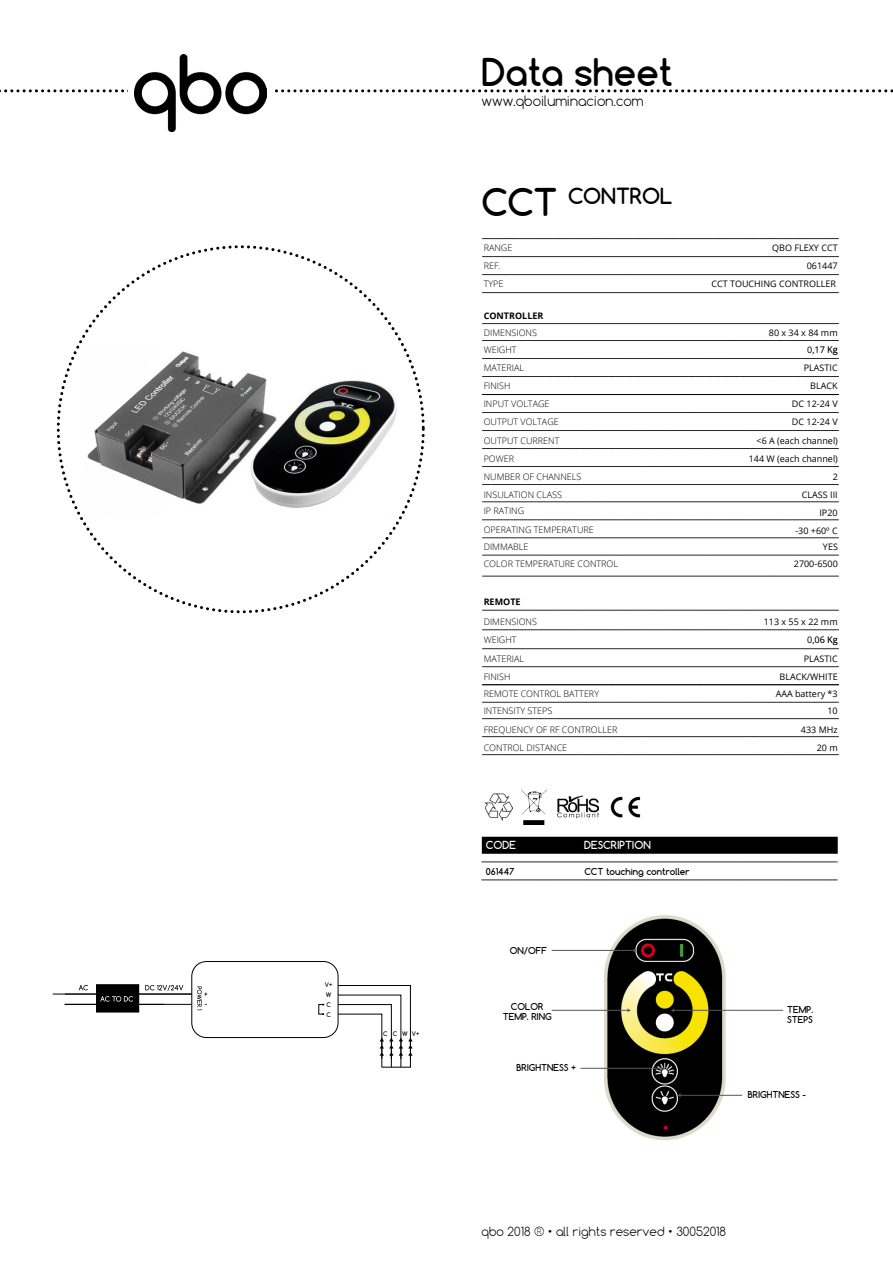
<style>
.page{position:relative;width:893px;height:1263px;background:#fff}
.page>*{position:absolute;margin:0;border:0;box-sizing:border-box;transform-origin:0 0}
.t1{font:700 36px "Comfortaa";color:#000}
.t2{font:700 21px "Comfortaa";color:#000}
.t3{font:300 13.5px "Comfortaa";color:#000}
.t4{font:300 12px "Comfortaa";color:#000}
.t5{font:700 10.5px "Comfortaa";color:#fff}
.t6{font:300 9px/17.9px "Open Sans";color:#000}
.t7{font:9px/17.9px "Open Sans";color:#000;text-align:right}
.t8{font:700 9px/10.8px "Comfortaa";color:#000;text-align:center}
.t9{font:700 9px "Open Sans";color:#000}
.t10{font:700 6px/9.6px "Comfortaa";color:#000}
.s1{font-size:36px}
</style>
<div class="page">
<svg style="left:0;top:89px;width:893px;height:3px"></svg>
<div style="left:129px;top:19px;width:143px;height:143px;background:#fff"></div>
<img style="left:134px;top:54px;width:132px;height:77px">
<svg style="left:482px;top:238px;width:357px;height:1px"></svg>
<svg style="left:482px;top:256px;width:357px;height:1px"></svg>
<svg style="left:482px;top:274px;width:357px;height:1px"></svg>
<svg style="left:482px;top:292px;width:357px;height:1px"></svg>
<svg style="left:482px;top:376px;width:357px;height:1px"></svg>
<svg style="left:482px;top:412px;width:357px;height:1px"></svg>
<svg style="left:482px;top:394px;width:357px;height:1px"></svg>
<svg style="left:482px;top:430px;width:357px;height:1px"></svg>
<svg style="left:482px;top:448px;width:357px;height:1px"></svg>
<svg style="left:482px;top:466px;width:357px;height:1px"></svg>
<svg style="left:482px;top:555px;width:357px;height:1px"></svg>
<svg style="left:482px;top:484px;width:357px;height:1px"></svg>
<svg style="left:482px;top:538px;width:357px;height:1px"></svg>
<svg style="left:482px;top:502px;width:357px;height:1px"></svg>
<svg style="left:482px;top:520px;width:357px;height:1px"></svg>
<svg style="left:482px;top:576px;width:357px;height:1px"></svg>
<svg style="left:482px;top:702px;width:357px;height:1px"></svg>
<img style="left:610px;top:796px;width:30px;height:22px">
<img style="left:557px;top:795px;width:41px;height:23px">
<img style="left:484px;top:793px;width:28px;height:27px">
<img style="left:522px;top:790px;width:24px;height:34px">
<svg style="left:482px;top:340px;width:357px;height:19px"></svg>
<svg style="left:482px;top:666px;width:357px;height:1px"></svg>
<svg style="left:482px;top:684px;width:357px;height:1px"></svg>
<svg style="left:482px;top:630px;width:357px;height:19px"></svg>
<svg style="left:482px;top:718px;width:357px;height:1px"></svg>
<svg style="left:482px;top:736px;width:357px;height:1px"></svg>
<svg style="left:482px;top:323px;width:357px;height:1px"></svg>
<svg style="left:482px;top:610px;width:357px;height:1px"></svg>
<svg style="left:482px;top:754px;width:357px;height:1px"></svg>
<div style="left:482px;top:837px;width:356px;height:17px;background:#000"></div>
<svg style="left:482px;top:862px;width:356px;height:1px"></svg>
<svg style="left:482px;top:880px;width:356px;height:1px"></svg>
<img style="left:87px;top:351px;width:310px;height:157px">
<div style="left:192px;top:961px;width:146px;height:77px;border:1px solid #000;border-radius:15px"></div>
<svg style="left:79px;top:985px;width:9px;height:5px"></svg>
<svg style="left:145px;top:985px;width:38px;height:6px"></svg>
<svg style="left:197px;top:986px;width:10px;height:24px"></svg>
<hr style="left:65px;top:994px;width:127px;height:1px;background:#000">
<hr style="left:65px;top:1004px;width:127px;height:1px;background:#000">
<div style="left:97px;top:985px;width:41px;height:27px;background:#000"></div>
<div style="left:96px;top:984px;width:43px;height:28px;border:2px solid #000"></div>
<svg style="left:100px;top:996px;width:33px;height:5px"></svg>
<svg style="left:337px;top:985px;width:76px;height:83px"></svg>
<img style="left:589px;top:915px;width:157px;height:226px">
<hr style="left:552px;top:950px;width:82px;height:1px;background:#575756">
<svg style="left:633px;top:948px;width:4px;height:4px"></svg>
<hr style="left:552px;top:1010px;width:76px;height:1px;background:#575756">
<svg style="left:627px;top:1008px;width:4px;height:4px"></svg>
<hr style="left:580px;top:1068px;width:81px;height:1px;background:#575756">
<svg style="left:661px;top:1066px;width:3px;height:4px"></svg>
<hr style="left:674px;top:1010px;width:109px;height:1px;background:#575756">
<svg style="left:671px;top:1008px;width:3px;height:4px"></svg>
<hr style="left:680px;top:1095px;width:62px;height:1px;background:#575756">
<svg style="left:677px;top:1093px;width:4px;height:4px"></svg>
<p class="t10" style="left:325px;top:980px;width:9px">V+</p>
<p class="t10" style="left:326px;top:990px;width:7px">W</p>
<p class="t10" style="left:326px;top:1000px;width:6px">C<br>C</p>
<p class="t10" style="left:402px;top:1029px;width:7px">W</p>
<p class="t10" style="left:412px;top:1029px;width:9px">V+</p>
<p class="t10" style="left:383px;top:1029px;width:15px">C C</p>
<h1 class="t1" style="left:482px;top:49px;width:193px">Data sheet</h1>
<h3 class="t3" style="left:482px;top:92px;width:163px">www.qboiluminacion.com</h3>
<h2 class="t2" style="left:482px;top:183px;width:193px"><span class="s1">CCT</span> CONTROL</h2>
<p class="t6" style="left:484px;top:239px;width:30px">RANGE<br>REF.<br>TYPE</p>
<p class="t9" style="left:484px;top:309px;width:61px">CONTROLLER</p>
<p class="t7" style="left:772px;top:239px;width:67px">QBO FLEXY CCT</p>
<p class="t7" style="left:711px;top:256px;width:128px">061447<br>CCT TOUCHING CONTROLLER</p>
<p class="t6" style="left:484px;top:323px;width:55px">DIMENSIONS</p>
<p class="t7" style="left:769px;top:323px;width:70px">80 x 34 x 84 mm</p>
<p class="t6" style="left:484px;top:340px;width:34px">WEIGHT</p>
<p class="t7" style="left:807px;top:340px;width:32px">0,17 Kg</p>
<p class="t6" style="left:484px;top:359px;width:42px">MATERIAL</p>
<p class="t7" style="left:804px;top:359px;width:35px">PLASTIC</p>
<p class="t6" style="left:484px;top:377px;width:28px">FINISH</p>
<p class="t7" style="left:810px;top:377px;width:29px">BLACK</p>
<p class="t6" style="left:484px;top:394px;width:67px">INPUT VOLTAGE</p>
<p class="t6" style="left:484px;top:412px;width:77px">OUTPUT VOLTAGE</p>
<p class="t7" style="left:792px;top:394px;width:47px">DC 12-24 V</p>
<p class="t7" style="left:792px;top:412px;width:47px">DC 12-24 V</p>
<p class="t6" style="left:484px;top:431px;width:77px">OUTPUT CURRENT</p>
<p class="t7" style="left:756px;top:431px;width:83px">&lt;6 A (each channel)</p>
<p class="t6" style="left:484px;top:449px;width:32px">POWER</p>
<p class="t7" style="left:749px;top:449px;width:91px">144 W (each channel)</p>
<p class="t7" style="left:802px;top:485px;width:37px">CLASS III</p>
<p class="t6" style="left:484px;top:467px;width:99px">NUMBER OF CHANNELS</p>
<p class="t7" style="left:833px;top:467px;width:7px">2</p>
<p class="t6" style="left:484px;top:485px;width:80px">INSULATION CLASS</p>
<p class="t6" style="left:484px;top:520px;width:112px">OPERATING TEMPERATURE</p>
<p class="t6" style="left:484px;top:502px;width:42px">IP RATING</p>
<p class="t7" style="left:819px;top:503px;width:20px">IP20</p>
<p class="t7" style="left:795px;top:521px;width:44px">-30 +60º C</p>
<p class="t6" style="left:484px;top:538px;width:46px">DIMMABLE</p>
<p class="t7" style="left:823px;top:538px;width:16px">YES</p>
<p class="t6" style="left:484px;top:555px;width:136px">COLOR TEMPERATURE CONTROL</p>
<p class="t7" style="left:794px;top:555px;width:46px">2700-6500</p>
<p class="t9" style="left:484px;top:595px;width:38px">REMOTE</p>
<p class="t6" style="left:484px;top:612px;width:55px">DIMENSIONS</p>
<p class="t7" style="left:764px;top:612px;width:75px">113 x 55 x 22 mm</p>
<p class="t6" style="left:484px;top:630px;width:34px">WEIGHT</p>
<p class="t7" style="left:807px;top:630px;width:32px">0,06 Kg</p>
<p class="t6" style="left:484px;top:649px;width:42px">MATERIAL</p>
<p class="t7" style="left:804px;top:649px;width:35px">PLASTIC</p>
<p class="t6" style="left:484px;top:667px;width:28px">FINISH</p>
<p class="t7" style="left:779px;top:667px;width:60px">BLACK/WHITE</p>
<p class="t6" style="left:484px;top:684px;width:117px">REMOTE CONTROL BATTERY</p>
<p class="t7" style="left:776px;top:684px;width:64px">AAA battery *3</p>
<p class="t6" style="left:484px;top:702px;width:70px">INTENSITY STEPS</p>
<p class="t7" style="left:827px;top:702px;width:12px">10</p>
<p class="t6" style="left:484px;top:721px;width:135px">FREQUENCY OF RF CONTROLLER</p>
<p class="t7" style="left:801px;top:721px;width:38px">433 MHz</p>
<p class="t6" style="left:484px;top:738px;width:85px">CONTROL DISTANCE</p>
<p class="t7" style="left:817px;top:739px;width:23px">20 m</p>
<p class="t5" style="left:486px;top:839px;width:32px">CODE</p>
<p class="t5" style="left:584px;top:839px;width:68px">DESCRIPTION</p>
<p class="t8" style="left:486px;top:865px;width:30px">061447</p>
<p class="t8" style="left:584px;top:865px;width:107px">CCT touching controller</p>
<p class="t8" style="left:510px;top:945px;width:39px">ON/OFF</p>
<p class="t8" style="left:503px;top:1001px;width:50px">COLOR<br>TEMP. RING</p>
<p class="t8" style="left:517px;top:1062px;width:61px">BRIGHTNESS +</p>
<p class="t8" style="left:787px;top:1004px;width:27px;text-align:left">TEMP.<br>STEPS</p>
<p class="t8" style="left:748px;top:1089px;width:59px">BRIGHTNESS -</p>
<h3 class="t4" style="left:482px;top:1223px;width:246px">qbo 2018 ® • all rights reserved • 30052018</h3>
</div>
